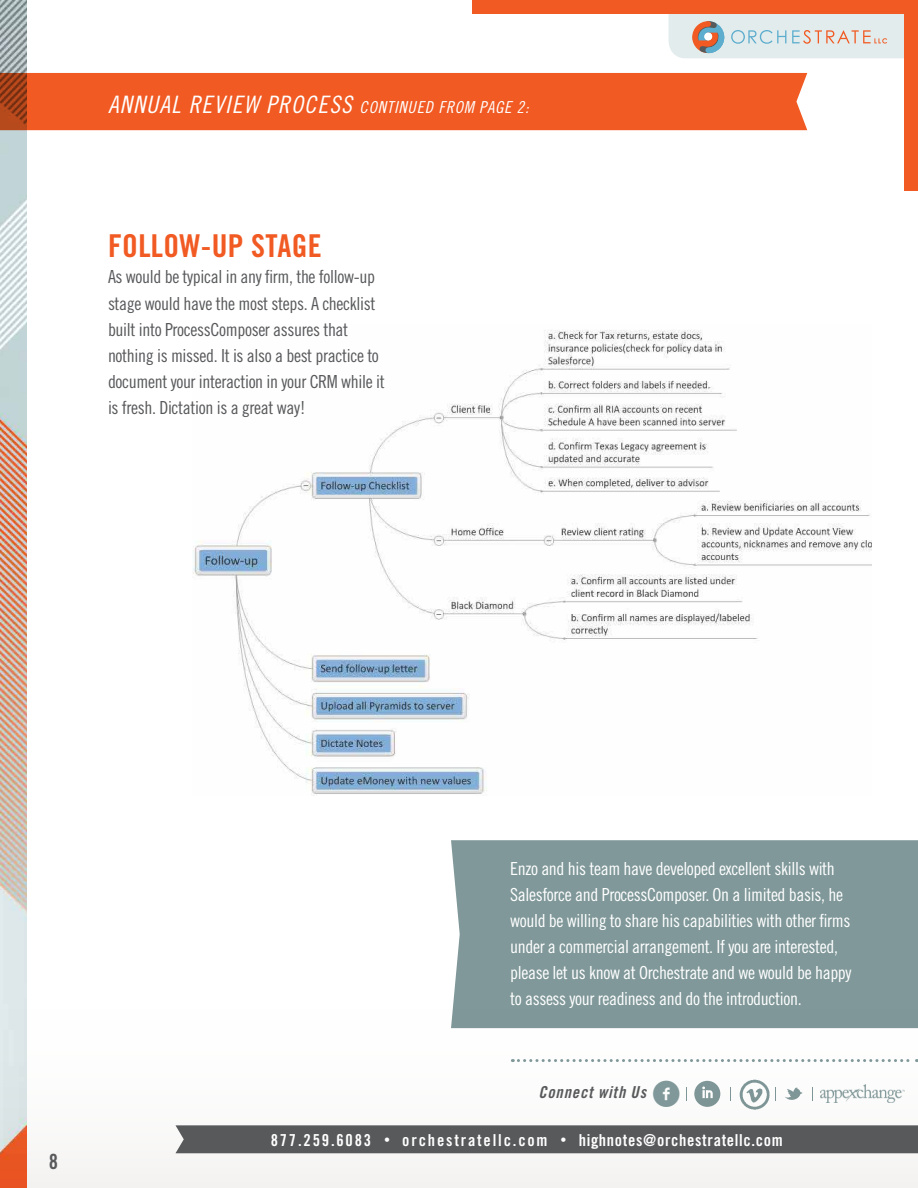
<style>
.page{position:relative;width:918px;height:1188px;background:#fff}
.page>*{position:absolute;margin:0;border:0;box-sizing:border-box;transform-origin:0 0}
.t1{font:37.5px "Socialico";color:#809899}
.t2{font:31.5px "Trade Gothic Bold Cond Twenty";letter-spacing:.01em;color:#f15a22}
.t3{font:24px "Trade Gothic Cond Eighteen Obl";letter-spacing:.05em;color:#fff}
.t4{font:21px "Trade Gothic Bold Cond Twenty";color:#58595b}
.t5{font:18px/26.1px "Trade Gothic Cond Eighteen";letter-spacing:-.02em;color:#fff}
.t6{font:18px/26.1px "Trade Gothic Cond Eighteen";letter-spacing:-.02em;color:#58595b}
.t7{font:16.5px "Trade Gothic Bold Cond Twenty";letter-spacing:.11em;color:#fff}
.t8{font:16.5px "Trade Gothic Bold Cond Twenty Obl";letter-spacing:.02em;color:#58595b}
.s1{font-size:16.5px}
.s2{font-size:12px}
</style>
<div class="page">
<img style="left:0;top:0;width:27px;height:1188px">
<img style="left:193px;top:330px;width:678px;height:465px">
<div style="left:904px;top:0;width:14px;height:190px;background:#f15a22"></div>
<div style="left:472px;top:0;width:446px;height:14px;background:#f15a22"></div>
<svg style="left:669px;top:14px;width:235px;height:44px;background:#dbdfdd"></svg>
<div style="left:879px;top:26px;width:11px;height:10px;background:#e3ecec"></div>
<div style="left:0;top:73px;width:807px;height:57px;background:#f15a22"></div>
<svg style="left:512px;top:1059px;width:405px;height:3px"></svg>
<svg style="left:812px;top:1087px;width:1px;height:14px"></svg>
<svg style="left:785px;top:1087px;width:18px;height:13px"></svg>
<img style="left:820px;top:1084px;width:85px;height:18px">
<img style="left:739px;top:1079px;width:31px;height:31px">
<svg style="left:775px;top:1087px;width:1px;height:14px"></svg>
<div style="left:176px;top:1125px;width:742px;height:28px;background:#58595b"></div>
<svg style="left:694px;top:1081px;width:26px;height:26px"></svg>
<svg style="left:730px;top:1087px;width:1px;height:14px"></svg>
<svg style="left:686px;top:1087px;width:1px;height:14px"></svg>
<div style="left:451px;top:840px;width:467px;height:188px;background:#809899"></div>
<h3 class="t3" style="left:108px;top:90px;width:422px">ANNUAL REVIEW PROCESS <span class="s1">CONTINUED FROM PAGE 2:</span></h3>
<h2 class="t2" style="left:108px;top:227px;width:215px">Follow-up Stage</h2>
<p class="t6" style="left:108px;top:264px;width:278px">As would be typical in any firm, the follow-up stage would have the most steps. A checklist built into ProcessComposer assures that nothing is missed. It is also a best practice to document your interaction in your CRM while it is fresh. Dictation is a great way!</p>
<p class="t4" style="left:49px;top:1149px;width:11px">8</p>
<p class="t5" style="left:510px;top:855px;width:343px">Enzo and his team have developed excellent skills with Salesforce and ProcessComposer. On a limited basis, he would be willing to share his capabilities with other firms under a commercial arrangement. If you are interested, please let us know at Orchestrate and we would be happy to assess your readiness and do the introduction.</p>
<p class="t8" style="left:538px;top:1082px;width:109px">Connect with Us</p>
<h1 class="t1" style="left:651px;top:1073px;width:31px">f</h1>
<p class="t7" style="left:271px;top:1130px;width:514px">877.259.6083 <span class="s2">•</span> orchestratellc.com <span class="s2">•</span> highnotes@orchestratellc.com</p>
</div>
